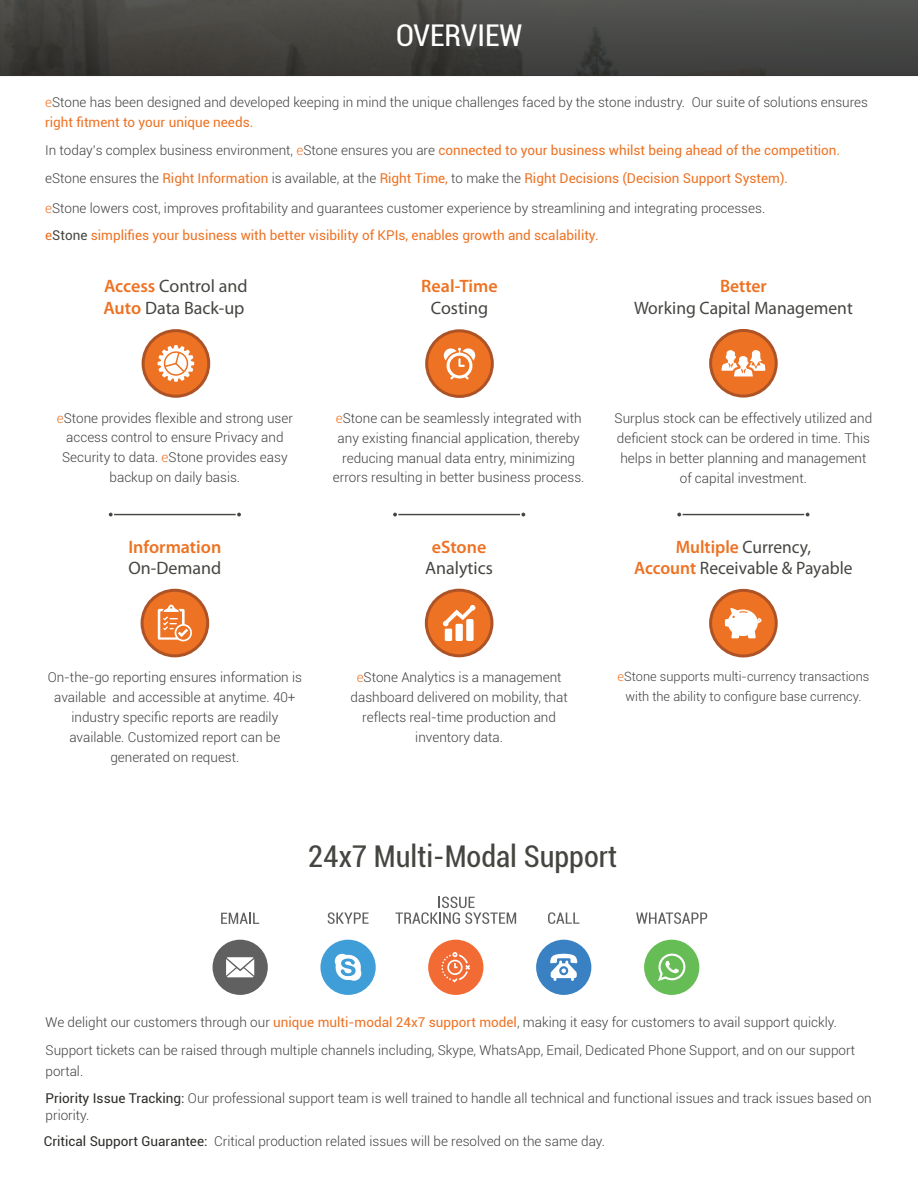
<style>
.page{position:relative;width:918px;height:1188px;background:#fff}
.page>*{position:absolute;margin:0;border:0;box-sizing:border-box;transform-origin:0 0}
.t1{font:condensed 30px "Roboto";color:#454541}
.t2{font:condensed 30px "Roboto";color:#fff}
.t3{font:18px/21.3px "Myriad Pro";color:#454541;text-align:center}
.t4{font:600 18px "Myriad Pro";color:#ed7223}
.t5{font:300 13.5px/20px "Roboto";color:#3f3f3f}
.t6{font:13.5px "Roboto";color:#ed7223}
.t7{font:300 12.75px/20px "Roboto";color:#3f3f3f;text-align:center}
.s1{color:#ed7223}
.s2{font-weight:400;color:#ed7223}
.s3{color:#454541}
.s4{font-weight:600;color:#ed7223}
.s5{font-weight:400;color:#2b2a27}
</style>
<div class="page">
<svg style="left:0;top:0;width:918px;height:75px;background:#444441"></svg>
<svg style="left:141px;top:589px;width:68px;height:68px"></svg>
<svg style="left:425px;top:589px;width:68px;height:68px"></svg>
<svg style="left:806px;top:513px;width:4px;height:3px"></svg>
<svg style="left:677px;top:513px;width:4px;height:3px"></svg>
<hr style="left:683px;top:514px;width:121px;height:1px;background:#454541">
<svg style="left:521px;top:513px;width:4px;height:3px"></svg>
<svg style="left:393px;top:513px;width:4px;height:3px"></svg>
<hr style="left:398px;top:514px;width:122px;height:1px;background:#454541">
<svg style="left:237px;top:513px;width:4px;height:3px"></svg>
<svg style="left:109px;top:513px;width:4px;height:3px"></svg>
<hr style="left:114px;top:514px;width:122px;height:1px;background:#454541">
<svg style="left:709px;top:589px;width:69px;height:68px"></svg>
<svg style="left:425px;top:329px;width:69px;height:69px"></svg>
<svg style="left:709px;top:329px;width:69px;height:69px"></svg>
<svg style="left:142px;top:329px;width:68px;height:69px"></svg>
<div style="left:213px;top:940px;width:55px;height:55px;background:#606061;border-radius:50%"></div>
<svg style="left:226px;top:957px;width:28px;height:20px"></svg>
<svg style="left:221px;top:913px;width:38px;height:11px"></svg>
<div style="left:320px;top:940px;width:56px;height:55px;background:#3f9dd7;border-radius:50%"></div>
<svg style="left:335px;top:954px;width:26px;height:27px"></svg>
<svg style="left:328px;top:912px;width:41px;height:12px"></svg>
<div style="left:536px;top:940px;width:55px;height:55px;background:#3a81c3;border-radius:50%"></div>
<svg style="left:550px;top:954px;width:27px;height:27px"></svg>
<svg style="left:548px;top:912px;width:31px;height:12px"></svg>
<div style="left:644px;top:940px;width:55px;height:55px;background:#66bd55;border-radius:50%"></div>
<svg style="left:658px;top:953px;width:28px;height:28px"></svg>
<svg style="left:636px;top:912px;width:71px;height:12px"></svg>
<div style="left:428px;top:940px;width:55px;height:55px;background:#f36b34;border-radius:50%"></div>
<svg style="left:441px;top:952px;width:29px;height:31px"></svg>
<svg style="left:395px;top:897px;width:121px;height:27px"></svg>
<h1 class="t2" style="left:396px;top:15px;width:128px">OVERVIEW</h1>
<p class="t5" style="left:45px;top:92px;width:824px;line-height:19.5px"><span class="s1">e</span>Stone has been designed and developed keeping in mind the unique challenges faced by the stone industry. Our suite of solutions ensures <span class="s2">right fitment to your unique needs.</span></p>
<p class="t5" style="left:45px;top:135px;width:797px;line-height:29.1px">In today’s complex business environment, <span class="s1">e</span>Stone ensures you are <span class="s2">connected to your business whilst being ahead of the competition. </span>eStone ensures the <span class="s2">Right Information</span> is available, at the <span class="s2">Right Time,</span> to make the <span class="s2">Right Decisions (Decision Support System).<br></span><span class="s1">e</span>Stone lowers cost, improves profitability and guarantees customer experience by streamlining and integrating processes.</p>
<p class="t6" style="left:45px;top:226px;width:555px">e<span class="s3">Stone</span> simplifies your business with better visibility of KPIs, enables growth and scalability.</p>
<h2 class="t3" style="left:103px;top:276px;width:146px;text-align:left"><span class="s4">Access</span> Control and<br><span class="s4">Auto</span> Data Back-up</h2>
<h2 class="t4" style="left:421px;top:275px;width:78px">Real-Time</h2>
<h2 class="t3" style="left:431px;top:297px;width:59px">Costing</h2>
<h2 class="t4" style="left:720px;top:275px;width:48px">Better</h2>
<h2 class="t3" style="left:634px;top:297px;width:220px">Working Capital Management</h2>
<p class="t5" style="left:57px;top:407px;width:238px;text-align:center"><span class="s1">e</span>Stone provides flexible and strong user access control to ensure Privacy and Security to data. <span class="s1">e</span>Stone provides easy backup on daily basis.</p>
<h2 class="t4" style="left:128px;top:536px;width:94px">Information</h2>
<h2 class="t3" style="left:128px;top:557px;width:94px">On-Demand</h2>
<p class="t5" style="left:333px;top:408px;width:253px;text-align:center"><span class="s1">e</span>Stone can be seamlessly integrated with any existing financial application, thereby reducing manual data entry, minimizing errors resulting in better business process.</p>
<h2 class="t4" style="left:432px;top:536px;width:56px">eStone</h2>
<h2 class="t3" style="left:425px;top:557px;width:69px">Analytics</h2>
<p class="t5" style="left:615px;top:408px;width:259px;text-align:center">Surplus stock can be effectively utilized and deficient stock can be ordered in time. This helps in better planning and management of capital investment.</p>
<h2 class="t3" style="left:634px;top:536px;width:220px"><span class="s4">Multiple</span> Currency,<br><span class="s4">Account</span> Receivable &amp; Payable</h2>
<p class="t5" style="left:48px;top:667px;width:256px;text-align:center">On-the-go reporting ensures information is available and accessible at anytime. 40+ industry specific reports are readily available. Customized report can be generated on request.</p>
<p class="t5" style="left:351px;top:667px;width:219px;text-align:center"><span class="s1">e</span>Stone Analytics is a management dashboard delivered on mobility, that reflects real-time production and inventory data.</p>
<p class="t7" style="left:618px;top:667px;width:253px"><span class="s1">e</span>Stone supports multi-currency transactions with the ability to configure base currency.</p>
<h1 class="t1" style="left:308px;top:835px;width:311px">24x7 Multi-Modal Support</h1>
<p class="t5" style="left:46px;top:1007px;width:811px;line-height:28.2px">We delight our customers through our <span class="s2">unique multi-modal 24x7 support model</span>, making it easy for customers to avail support quickly.<br>Support tickets can be raised through multiple channels including, Skype, WhatsApp, Email, Dedicated Phone Support, and on our support</p>
<p class="t5" style="left:46px;top:1057px;width:828px;line-height:27.3px">portal.<br><span class="s5">Priority Issue Tracking:</span> Our professional support team is well trained to handle all technical and functional issues and track issues based on</p>
<p class="t5" style="left:44px;top:1101px;width:563px;line-height:26.1px">priority.<br><span class="s5">Critical Support Guarantee:</span> Critical production related issues will be resolved on the same day.</p>
</div>
